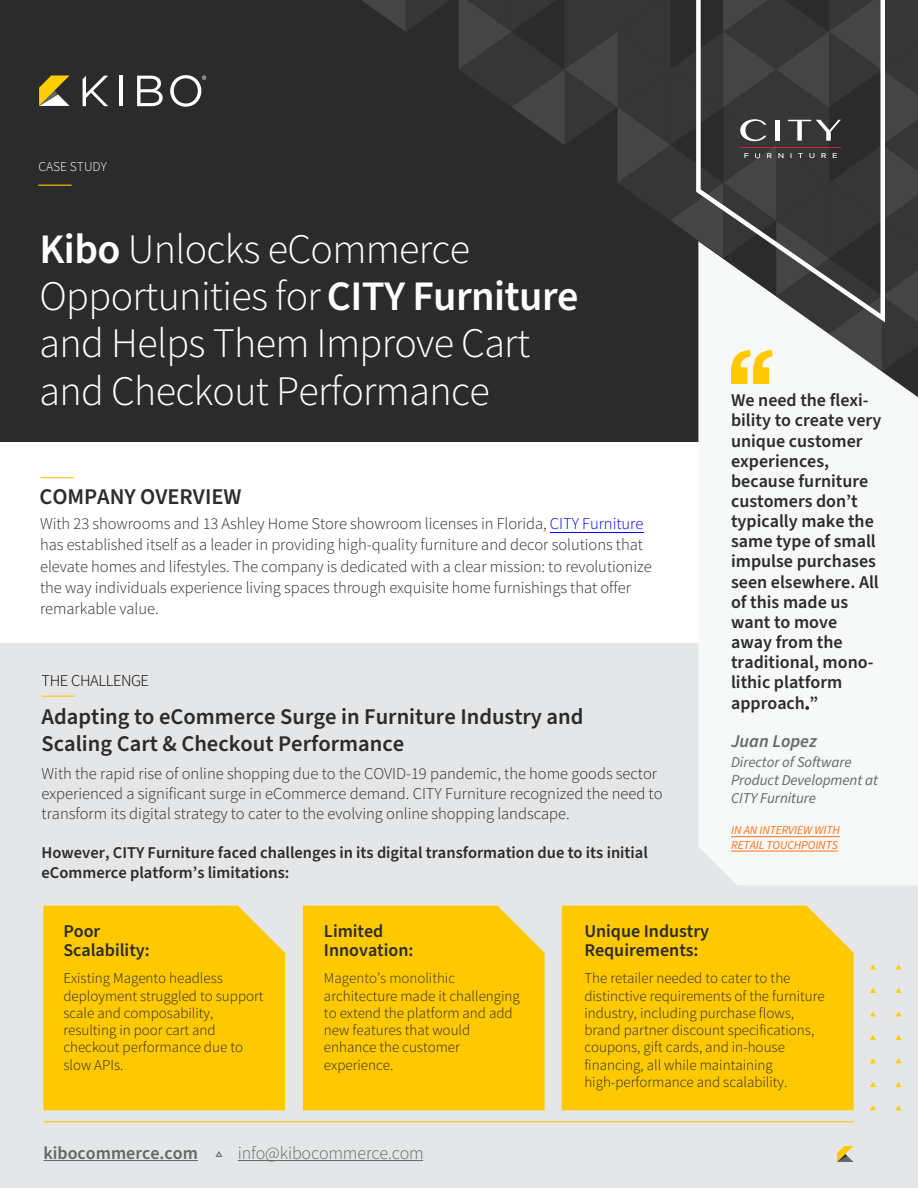
<style>
.page{position:relative;width:918px;height:1188px;background:#fff}
.page>*{position:absolute;margin:0;border:0;box-sizing:border-box;transform-origin:0 0}
.t1{font:300 42px/47.4px "Source Sans Pro";letter-spacing:-.015em;color:#fff}
.t2{font:600 22.5px/27px "Source Sans Pro";color:#2b2b2b}
.t3{font:600 18px/20.2px "Source Sans Pro";color:#2b2b2b}
.t4{font:300 18px "Source Sans Pro";letter-spacing:-.01em;color:#656868}
.t5{font:italic 600 18px "Source Sans Pro";color:#656868}
.t6{font:300 16.5px/21.3px "Source Sans Pro";letter-spacing:-.005em;color:#2b2b2b}
.t7{font:600 16.5px/19.8px "Source Sans Pro";color:#2b2b2b}
.t8{font:300 16.5px "Source Sans Pro";letter-spacing:-.025em;color:#000}
.t9{font:300 15px/17.2px "Source Sans Pro";color:#2b2b2b}
.t10{font:italic 15px/18.3px "Source Sans Pro";letter-spacing:-.005em;color:#656868}
.t11{font:300 13.5px "Source Sans Pro";color:#fff}
.t12{font:italic 12px/14.4px "Source Sans Pro";letter-spacing:-.005em;color:#ff7119}
.s1{font-weight:600}
.s2{color:#0001fe}
.s3{font-style:inherit}
</style>
<div class="page">
<div style="left:0;top:0;width:918px;height:442px;background:#2b2b2b"></div>
<div style="left:0;top:643px;width:918px;height:545px;background:#e5e6e7"></div>
<div style="left:698px;top:397px;width:220px;height:488px;background:#f7f9f8"></div>
<img style="left:838px;top:1146px;width:16px;height:16px">
<hr style="left:42px;top:696px;width:33px;height:1px;background:#ffc900">
<hr style="left:38px;top:185px;width:34px;height:1px;background:#ffc900">
<hr style="left:43px;top:1160px;width:155px;height:1px;background:#656868">
<hr style="left:238px;top:1160px;width:185px;height:1px;background:#656868">
<div style="left:43px;top:906px;width:242px;height:204px;background:#ffc900"></div>
<div style="left:303px;top:906px;width:242px;height:204px;background:#ffc900"></div>
<div style="left:562px;top:906px;width:292px;height:204px;background:#ffc900"></div>
<svg style="left:39px;top:76px;width:31px;height:30px"></svg>
<hr style="left:119px;top:76px;width:4px;height:30px;background:#fff">
<svg style="left:137px;top:76px;width:26px;height:30px"></svg>
<svg style="left:83px;top:76px;width:25px;height:30px"></svg>
<svg style="left:170px;top:75px;width:36px;height:32px"></svg>
<hr style="left:43px;top:1121px;width:811px;height:1px;background:#ffc900">
<hr style="left:41px;top:477px;width:33px;height:1px;background:#ffc900">
<svg style="left:870px;top:964px;width:6px;height:5px"></svg>
<svg style="left:896px;top:964px;width:6px;height:5px"></svg>
<svg style="left:870px;top:988px;width:6px;height:5px"></svg>
<svg style="left:896px;top:988px;width:6px;height:5px"></svg>
<svg style="left:870px;top:1011px;width:6px;height:5px"></svg>
<svg style="left:896px;top:1011px;width:6px;height:5px"></svg>
<svg style="left:870px;top:1035px;width:6px;height:5px"></svg>
<svg style="left:896px;top:1035px;width:6px;height:5px"></svg>
<svg style="left:870px;top:1058px;width:6px;height:5px"></svg>
<svg style="left:896px;top:1058px;width:6px;height:5px"></svg>
<svg style="left:870px;top:1082px;width:6px;height:5px"></svg>
<svg style="left:896px;top:1082px;width:6px;height:5px"></svg>
<svg style="left:870px;top:1105px;width:6px;height:5px"></svg>
<svg style="left:896px;top:1105px;width:6px;height:5px"></svg>
<svg style="left:362px;top:0;width:556px;height:397px"></svg>
<svg style="left:694px;top:0;width:193px;height:327px"></svg>
<hr style="left:731px;top:836px;width:109px;height:1px;background:#ff7119">
<hr style="left:731px;top:851px;width:107px;height:1px;background:#ff7119">
<hr style="left:550px;top:532px;width:93px;height:1px;background:#0001fe">
<p class="t11" style="left:38px;top:158px;width:70px">CASE STUDY</p>
<h1 class="t1" style="left:40px;top:225px;width:540px"><span class="s1">Kibo</span> Unlocks eCommerce<br>Opportunities for <span class="s1">CITY Furniture </span>and Helps Them Improve Cart and Checkout Performance</h1>
<h2 class="t2" style="left:40px;top:484px;width:204px">COMPANY OVERVIEW</h2>
<p class="t6" style="left:40px;top:513px;width:613px">With 23 showrooms and 13 Ashley Home Store showroom licenses in Florida, <span class="s2">CITY Furniture </span>has established itself as a leader in providing high-quality furniture and decor solutions that elevate homes and lifestyles. The company is dedicated with a clear mission: to revolutionize the way individuals experience living spaces through exquisite home furnishings that offer remarkable value.</p>
<p class="t8" style="left:42px;top:670px;width:109px">THE CHALLENGE</p>
<h2 class="t2" style="left:42px;top:704px;width:544px">Adapting to eCommerce Surge in Furniture Industry and<br>Scaling Cart &amp; Checkout Performance</h2>
<p class="t6" style="left:42px;top:764px;width:622px;line-height:19.8px">With the rapid rise of online shopping due to the COVID-19 pandemic, the home goods sector experienced a significant surge in eCommerce demand. CITY Furniture recognized the need to transform its digital strategy to cater to the evolving online shopping landscape.</p>
<p class="t7" style="left:42px;top:844px;width:608px">However, CITY Furniture faced challenges in its digital transformation due to its initial eCommerce platform’s limitations:</p>
<p class="t3" style="left:731px;top:391px;width:152px">We need the flexi&shy;bility to create very unique customer experiences, because furniture customers don’t typically make the same type of small impulse purchases seen elsewhere. All of this made us want to move away from the traditional, mono&shy;lithic platform approach<span class="s3">.</span>”</p>
<p class="t5" style="left:731px;top:729px;width:87px">Juan Lopez</p>
<p class="t10" style="left:731px;top:753px;width:148px">Director of Software<br>Product Development at<br><span class="s3">CITY</span> Furniture</p>
<p class="t12" style="left:731px;top:824px;width:110px">IN AN INTERVIEW WITH<br>RETAIL TOUCHPOINTS</p>
<p class="t3" style="left:63px;top:923px;width:88px;line-height:18.6px">Poor<br>Scalability:</p>
<p class="t3" style="left:324px;top:923px;width:91px;line-height:18.6px">Limited<br>Innovation:</p>
<p class="t3" style="left:584px;top:923px;width:126px;line-height:18.6px">Unique Industry<br>Requirements:</p>
<p class="t9" style="left:584px;top:970px;width:242px">The retailer needed to cater to the distinctive requirements of the furniture industry, including purchase flows, brand partner discount specifications, coupons, gift cards, and in-house financing, all while maintaining high-performance and scalability.</p>
<p class="t9" style="left:63px;top:970px;width:202px">Existing Magento headless deployment struggled to support scale and composability, resulting in poor cart and checkout performance due to slow APIs.</p>
<p class="t9" style="left:324px;top:970px;width:197px">Magento’s monolithic architecture made it challenging to extend the platform and add new features that would enhance the customer experience.</p>
<p class="t4" style="left:43px;top:1142px;width:382px"><span class="s1">kibocommerce.com ▵</span> info@kibocommerce.com</p>
</div>
